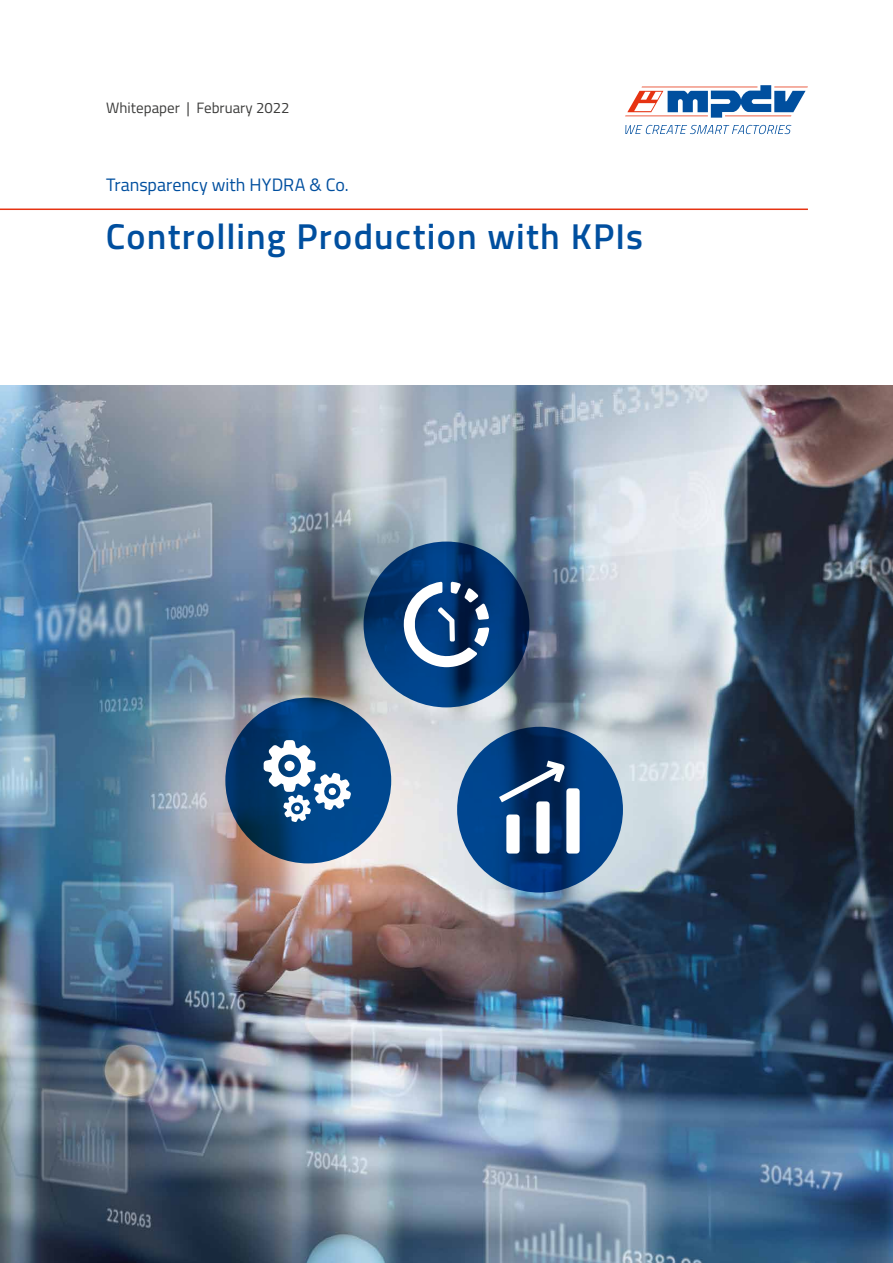
<style>
.page{position:relative;width:893px;height:1263px;background:#fff}
.page>*{position:absolute;margin:0;border:0;box-sizing:border-box;transform-origin:0 0}
.t1{font:600 36px "Titillium";letter-spacing:.035em;color:#004f9f}
.t2{font:18px "Titillium";color:#004f9f}
.t3{font:15px "Titillium";color:#3c3c3b}
</style>
<div class="page">
<svg style="left:627px;top:85px;width:181px;height:33px"></svg>
<hr style="left:625px;top:116px;width:83px;height:1px;background:#e63312">
<hr style="left:725px;top:116px;width:66px;height:1px;background:#e63312">
<svg style="left:625px;top:125px;width:166px;height:9px"></svg>
<hr style="left:0;top:209px;width:808px;height:1px;background:#e63312">
<img style="left:0;top:386px;width:893px;height:877px">
<svg style="left:225px;top:698px;width:166px;height:165px;background:#003d7a"></svg>
<svg style="left:264px;top:740px;width:87px;height:82px"></svg>
<svg style="left:364px;top:542px;width:165px;height:165px;background:#003674"></svg>
<svg style="left:404px;top:582px;width:85px;height:85px"></svg>
<svg style="left:457px;top:727px;width:166px;height:166px;background:#013b7d"></svg>
<svg style="left:492px;top:756px;width:78px;height:52px;background:#244a79"></svg>
<div style="left:536px;top:801px;width:14px;height:52px;background:#fff;border-radius:3px"></div>
<div style="left:566px;top:788px;width:14px;height:65px;background:#fff;border-radius:3px"></div>
<div style="left:506px;top:814px;width:14px;height:39px;background:#fff;border-radius:3px"></div>
<p class="t3" style="left:106px;top:96px;width:185px">Whitepaper | February 2022</p>
<p class="t2" style="left:106px;top:171px;width:244px">Transparency with HYDRA &amp; Co.</p>
<p class="t1" style="left:106px;top:209px;width:539px">Controlling Production with KPIs</p>
</div>
